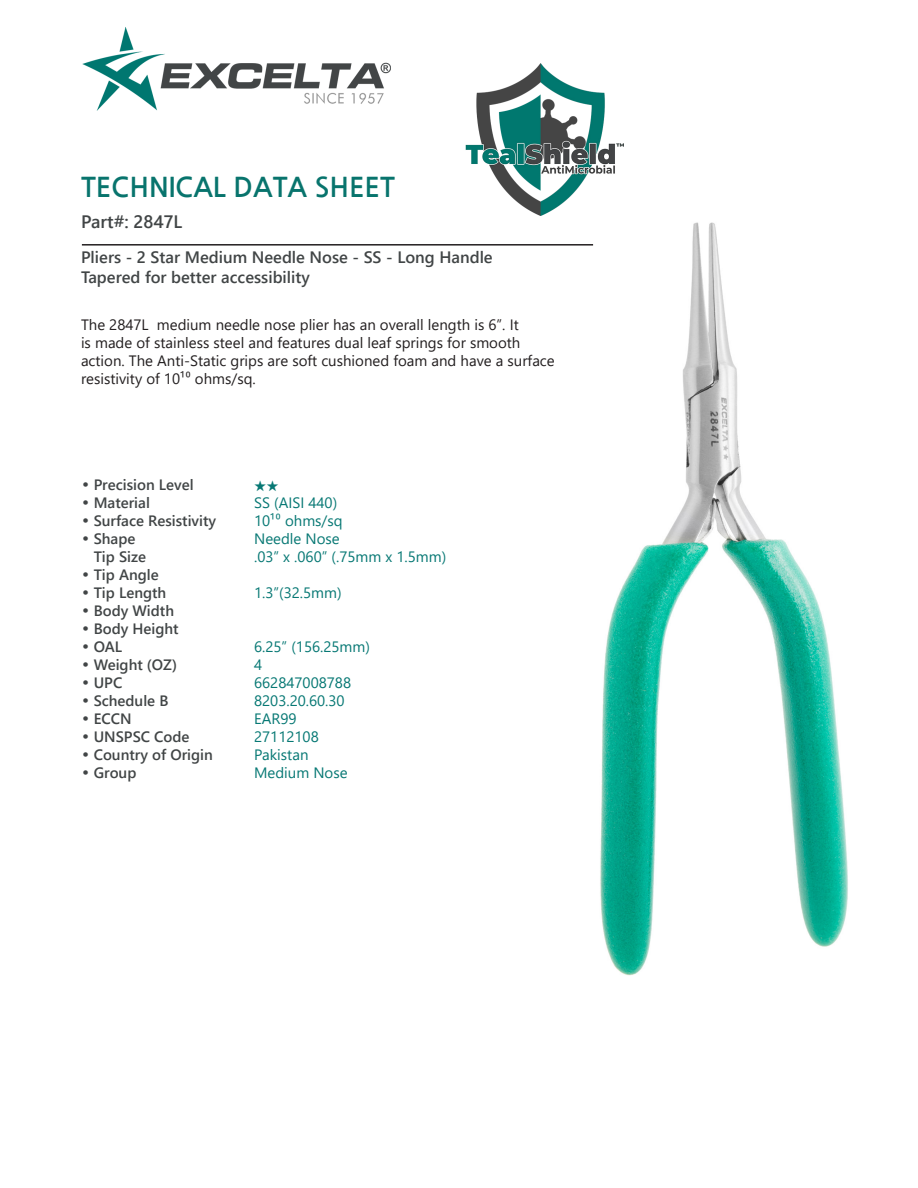
<style>
.page{position:relative;width:918px;height:1188px;background:#fff}
.page>*{position:absolute;margin:0;border:0;box-sizing:border-box;transform-origin:0 0}
.t1{font:700 27px "Nanum Gothic";color:#08746d}
.t2{font:700 18px "Yu Gothic UI";color:#414546}
.t3{font:700 16.5px "Yu Gothic UI";color:#414546}
.t4{font:15px/18px "Yu Gothic UI";color:#231f20}
.CT_s_CTM{font:700 15px "Yu Gothic UI";color:#414546}
.CT_s_CTM-2{font:15px "Yu Gothic UI";color:#077874}
.s1{font-family:"Century Gothic";font-weight:400}
</style>
<div class="page">
<img style="left:81px;top:27px;width:513px;height:219px">
<img style="left:600px;top:222px;width:248px;height:754px">
<hr style="left:82px;top:244px;width:511px;height:2px;background:#231f20">
<img style="left:465px;top:64px;width:159px;height:151px">
<p class="t1" style="left:81px;top:173px;width:315px">TECHNICAL DATA SHEET</p>
<p class="t2" style="left:81px;top:212px;width:103px">Part#: 2847L</p>
<p class="t3" style="left:81px;top:247px;width:413px">Pliers - 2 Star Medium Needle Nose - SS - Long Handle</p>
<p class="t3" style="left:81px;top:267px;width:230px">Tapered for better accessibility</p>
<p class="t4" style="left:81px;top:313px;width:475px">The 2847L medium needle nose plier has an overall length is 6”. It<br>is made of stainless steel and features dual leaf springs for smooth action. The Anti-Static grips are soft cushioned foam and have a surface resistivity of 10¹⁰ ohms/sq.</p>
<p class="CT_s_CTM" style="left:81px;top:476px;width:114px"><span class="s1">•</span> Precision Level</p>
<p class="CT_s_CTM" style="left:81px;top:494px;width:70px"><span class="s1">•</span> Material</p>
<p class="CT_s_CTM-2" style="left:254px;top:489px;width:85px">SS (AISI 440)</p>
<p class="CT_s_CTM" style="left:81px;top:512px;width:137px"><span class="s1">•</span> Surface Resistivity</p>
<p class="CT_s_CTM-2" style="left:254px;top:507px;width:90px">10¹⁰ ohms/sq</p>
<p class="CT_s_CTM" style="left:81px;top:530px;width:56px"><span class="s1">•</span> Shape</p>
<p class="CT_s_CTM-2" style="left:254px;top:525px;width:87px">Needle Nose</p>
<p class="CT_s_CTM" style="left:94px;top:548px;width:54px">Tip Size</p>
<p class="CT_s_CTM-2" style="left:254px;top:543px;width:194px">.03” x .060” (.75mm x 1.5mm)</p>
<p class="CT_s_CTM" style="left:81px;top:566px;width:79px"><span class="s1">•</span> Tip Angle</p>
<p class="CT_s_CTM" style="left:81px;top:584px;width:87px"><span class="s1">•</span> Tip Length</p>
<p class="CT_s_CTM-2" style="left:254px;top:579px;width:89px">1.3”(32.5mm)</p>
<p class="CT_s_CTM" style="left:81px;top:602px;width:95px"><span class="s1">•</span> Body Width</p>
<p class="CT_s_CTM" style="left:81px;top:620px;width:99px"><span class="s1">•</span> Body Height</p>
<p class="CT_s_CTM" style="left:81px;top:638px;width:43px"><span class="s1">•</span> OAL</p>
<p class="CT_s_CTM-2" style="left:254px;top:633px;width:117px">6.25” (156.25mm)</p>
<p class="CT_s_CTM" style="left:81px;top:656px;width:98px"><span class="s1">•</span> Weight (OZ)</p>
<p class="CT_s_CTM-2" style="left:254px;top:651px;width:10px">4</p>
<p class="CT_s_CTM" style="left:81px;top:674px;width:43px"><span class="s1">•</span> UPC</p>
<p class="CT_s_CTM-2" style="left:254px;top:669px;width:99px">662847008788</p>
<p class="CT_s_CTM" style="left:81px;top:692px;width:89px"><span class="s1">•</span> Schedule B</p>
<p class="CT_s_CTM-2" style="left:254px;top:687px;width:92px">8203.20.60.30</p>
<p class="CT_s_CTM" style="left:81px;top:710px;width:52px"><span class="s1">•</span> ECCN</p>
<p class="CT_s_CTM-2" style="left:254px;top:705px;width:44px">EAR99</p>
<p class="CT_s_CTM" style="left:81px;top:728px;width:110px"><span class="s1">•</span> UNSPSC Code</p>
<p class="CT_s_CTM-2" style="left:254px;top:723px;width:66px">27112108</p>
<p class="CT_s_CTM" style="left:81px;top:746px;width:133px"><span class="s1">•</span> Country of Origin</p>
<p class="CT_s_CTM-2" style="left:254px;top:741px;width:56px">Pakistan</p>
<p class="CT_s_CTM" style="left:81px;top:764px;width:57px"><span class="s1">•</span> Group</p>
<p class="CT_s_CTM-2" style="left:254px;top:759px;width:95px">Medium Nose</p>
</div>
